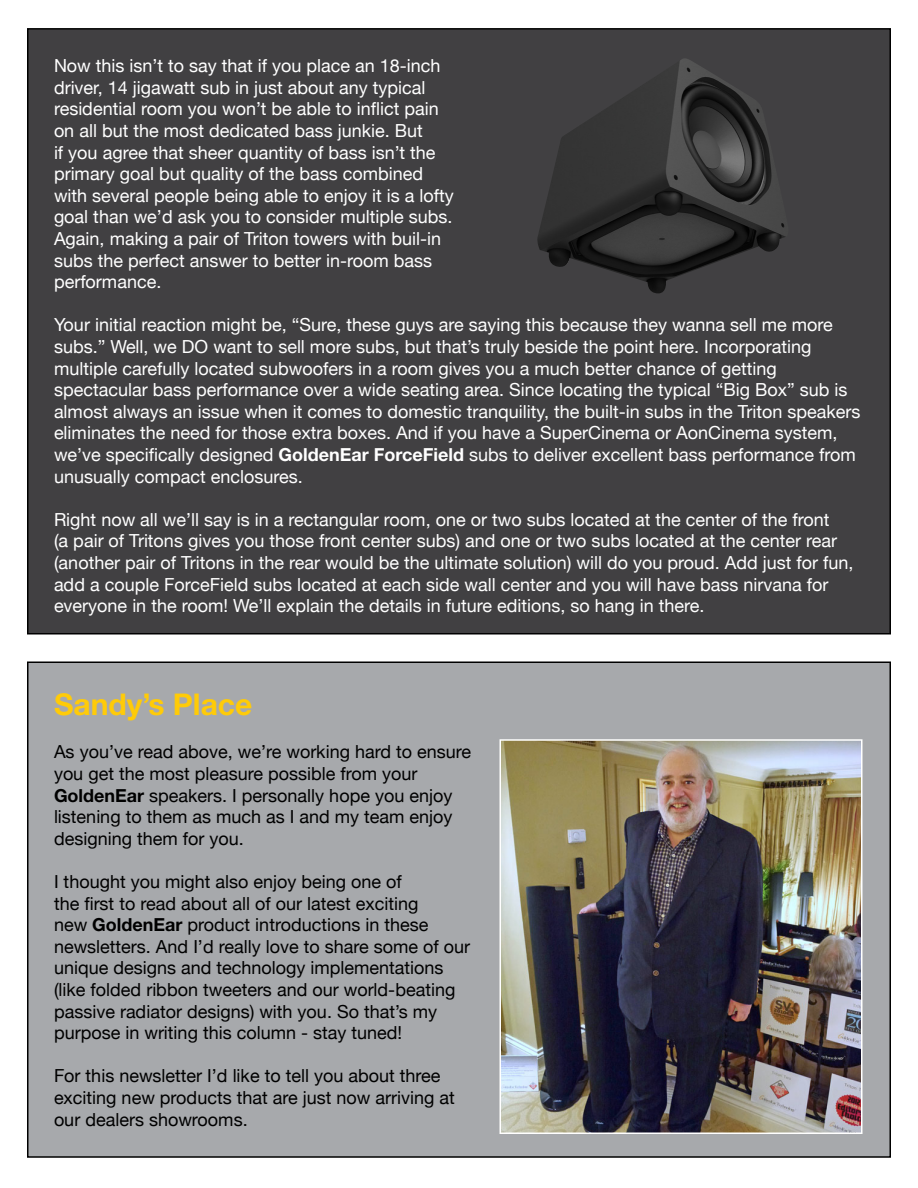
<style>
.page{position:relative;width:918px;height:1188px;background:#fff}
.page>*{position:absolute;margin:0;border:0;box-sizing:border-box;transform-origin:0 0}
.t1{font:700 30px "Helvetica Neue";color:#ffcb08}
.t2{font:18px/21.6px "Helvetica Neue";color:#fff}
.t3{font:18px/21.6px "Helvetica Neue";color:#000}
.s1{font-weight:700}
</style>
<div class="page">
<div style="left:28px;top:29px;width:862px;height:605px;background:#414042"></div>
<img style="left:537px;top:58px;width:248px;height:235px">
<div style="left:28px;top:662px;width:862px;height:495px;background:#a7a9ac"></div>
<img style="left:503px;top:742px;width:356px;height:389px">
<div style="left:500px;top:739px;width:362px;height:395px;border:2px solid #fff"></div>
<p class="t2" style="left:54px;top:55px;width:401px">Now this isn’t to say that if you place an 18-inch driver, 14 jigawatt sub in just about any typical residential room you won’t be able to inflict pain on all but the most dedicated bass junkie. But<br>if you agree that sheer quantity of bass isn’t the primary goal but quality of the bass combined with several people being able to enjoy it is a lofty goal than we’d ask you to consider multiple subs.<br>Again, making a pair of Triton towers with buil-in subs the perfect answer to better in-room bass performance.</p>
<p class="t2" style="left:54px;top:314px;width:808px">Your initial reaction might be, “Sure, these guys are saying this because they wanna sell me more subs.” Well, we DO want to sell more subs, but that’s truly beside the point here. Incorporating multiple carefully located subwoofers in a room gives you a much better chance of getting spectacular bass performance over a wide seating area. Since locating the typical “Big Box” sub is almost always an issue when it comes to domestic tranquility, the built-in subs in the Triton speakers eliminates the need for those extra boxes. And if you have a SuperCinema or AonCinema system, we’ve specifically designed <span class="s1">GoldenEar ForceField</span> subs to deliver excellent bass performance from unusually compact enclosures.</p>
<p class="t2" style="left:54px;top:508px;width:801px">Right now all we’ll say is in a rectangular room, one or two subs located at the center of the front<br>(a pair of Tritons gives you those front center subs) and one or two subs located at the center rear (another pair of Tritons in the rear would be the ultimate solution) will do you proud. Add just for fun, add a couple ForceField subs located at each side wall center and you will have bass nirvana for everyone in the room! We’ll explain the details in future editions, so hang in there.</p>
<h1 class="t1" style="left:54px;top:686px;width:200px">Sandy’s Place</h1>
<p class="t3" style="left:54px;top:741px;width:419px">As you’ve read above, we’re working hard to ensure you get the most pleasure possible from your <span class="s1">GoldenEar</span> speakers. I personally hope you enjoy listening to them as much as I and my team enjoy designing them for you.</p>
<p class="t3" style="left:54px;top:871px;width:418px">I thought you might also enjoy being one of<br>the first to read about all of our latest exciting<br>new <span class="s1">GoldenEar</span> product introductions in these newsletters. And I’d really love to share some of our unique designs and technology implementations (like folded ribbon tweeters and our world-beating passive radiator designs) with you. So that’s my purpose in writing this column - stay tuned!</p>
<p class="t3" style="left:54px;top:1065px;width:402px">For this newsletter I’d like to tell you about three exciting new products that are just now arriving at our dealers showrooms.</p>
</div>
